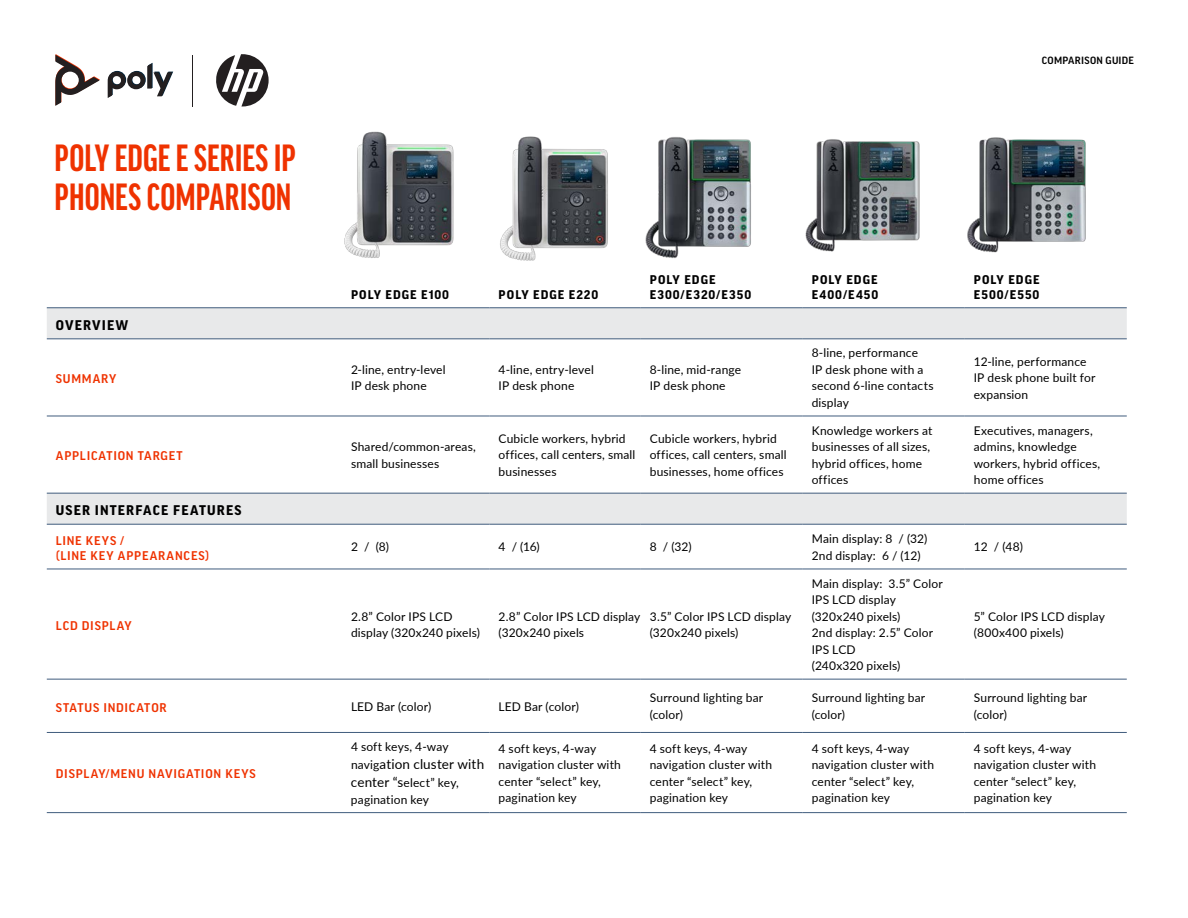
<style>
.page{position:relative;width:1188px;height:918px;background:#fff}
.page>*{position:absolute;margin:0;border:0;box-sizing:border-box;transform-origin:0 0}
.t1{font:700 extra-condensed 40.5px/39px "Good Headline Pro";letter-spacing:.005em;color:#ef3200}
.t2{font:700 15px "Good Headline Pro";letter-spacing:.075em;color:#000}
.t3{font:500 13.5px/15px "Good Headline Pro";letter-spacing:.06em;color:#ef3200}
.t4{font:700 13.5px/15px "Good Headline Pro";letter-spacing:.075em;color:#000}
.t5{font:13.5px "Lato";letter-spacing:.01em;color:#000}
.t6{font:12px/16.5px "Lato";letter-spacing:.015em;color:#000}
.t7{font:500 11.25px "Good Headline Pro";letter-spacing:.025em;color:#000}
.s1{font-size:12px}
.s2{font-size:13.5px}
</style>
<div class="page">
<svg style="left:47px;top:309px;width:1080px;height:215px"></svg>
<hr style="left:47px;top:308px;width:295px;height:1px;background:#405c7d">
<hr style="left:342px;top:308px;width:148px;height:1px;background:#405c7d">
<hr style="left:490px;top:308px;width:151px;height:1px;background:#405c7d">
<hr style="left:641px;top:308px;width:162px;height:1px;background:#405c7d">
<hr style="left:803px;top:308px;width:162px;height:1px;background:#405c7d">
<hr style="left:965px;top:308px;width:162px;height:1px;background:#405c7d">
<hr style="left:47px;top:339px;width:295px;height:1px;background:#405c7d">
<hr style="left:342px;top:339px;width:148px;height:1px;background:#405c7d">
<hr style="left:490px;top:339px;width:151px;height:1px;background:#405c7d">
<hr style="left:641px;top:339px;width:162px;height:1px;background:#405c7d">
<hr style="left:803px;top:339px;width:162px;height:1px;background:#405c7d">
<hr style="left:965px;top:339px;width:162px;height:1px;background:#405c7d">
<hr style="left:47px;top:416px;width:295px;height:1px;background:#405c7d">
<hr style="left:342px;top:416px;width:148px;height:1px;background:#405c7d">
<hr style="left:490px;top:416px;width:151px;height:1px;background:#405c7d">
<hr style="left:641px;top:416px;width:162px;height:1px;background:#405c7d">
<hr style="left:803px;top:416px;width:162px;height:1px;background:#405c7d">
<hr style="left:965px;top:416px;width:162px;height:1px;background:#405c7d">
<hr style="left:47px;top:493px;width:295px;height:1px;background:#405c7d">
<hr style="left:342px;top:493px;width:148px;height:1px;background:#405c7d">
<hr style="left:490px;top:493px;width:151px;height:1px;background:#405c7d">
<hr style="left:641px;top:493px;width:162px;height:1px;background:#405c7d">
<hr style="left:803px;top:493px;width:162px;height:1px;background:#405c7d">
<hr style="left:965px;top:493px;width:162px;height:1px;background:#405c7d">
<hr style="left:47px;top:524px;width:295px;height:1px;background:#405c7d">
<hr style="left:342px;top:524px;width:148px;height:1px;background:#405c7d">
<hr style="left:490px;top:524px;width:151px;height:1px;background:#405c7d">
<hr style="left:641px;top:524px;width:162px;height:1px;background:#405c7d">
<hr style="left:803px;top:524px;width:162px;height:1px;background:#405c7d">
<hr style="left:965px;top:524px;width:162px;height:1px;background:#405c7d">
<hr style="left:47px;top:569px;width:295px;height:1px;background:#405c7d">
<hr style="left:342px;top:569px;width:148px;height:1px;background:#405c7d">
<hr style="left:490px;top:569px;width:151px;height:1px;background:#405c7d">
<hr style="left:641px;top:569px;width:162px;height:1px;background:#405c7d">
<hr style="left:803px;top:569px;width:162px;height:1px;background:#405c7d">
<hr style="left:965px;top:569px;width:162px;height:1px;background:#405c7d">
<hr style="left:47px;top:679px;width:295px;height:1px;background:#405c7d">
<hr style="left:342px;top:679px;width:148px;height:1px;background:#405c7d">
<hr style="left:490px;top:679px;width:151px;height:1px;background:#405c7d">
<hr style="left:641px;top:679px;width:162px;height:1px;background:#405c7d">
<hr style="left:803px;top:679px;width:162px;height:1px;background:#405c7d">
<hr style="left:965px;top:679px;width:162px;height:1px;background:#405c7d">
<hr style="left:47px;top:732px;width:295px;height:1px;background:#405c7d">
<hr style="left:342px;top:732px;width:148px;height:1px;background:#405c7d">
<hr style="left:490px;top:732px;width:151px;height:1px;background:#405c7d">
<hr style="left:641px;top:732px;width:162px;height:1px;background:#405c7d">
<hr style="left:803px;top:732px;width:162px;height:1px;background:#405c7d">
<hr style="left:965px;top:732px;width:162px;height:1px;background:#405c7d">
<hr style="left:47px;top:812px;width:295px;height:1px;background:#405c7d">
<hr style="left:342px;top:812px;width:148px;height:1px;background:#405c7d">
<hr style="left:490px;top:812px;width:151px;height:1px;background:#405c7d">
<hr style="left:641px;top:812px;width:162px;height:1px;background:#405c7d">
<hr style="left:803px;top:812px;width:162px;height:1px;background:#405c7d">
<hr style="left:965px;top:812px;width:162px;height:1px;background:#405c7d">
<img style="left:344px;top:131px;width:110px;height:127px">
<img style="left:500px;top:136px;width:108px;height:125px">
<img style="left:645px;top:137px;width:106px;height:122px">
<img style="left:805px;top:139px;width:115px;height:113px">
<img style="left:967px;top:137px;width:119px;height:116px">
<svg style="left:55px;top:54px;width:45px;height:52px"></svg>
<svg style="left:108px;top:63px;width:65px;height:35px"></svg>
<svg style="left:216px;top:54px;width:53px;height:53px"></svg>
<hr style="left:193px;top:55px;width:1px;height:51px;background:#231f20">
<p class="t1" style="left:55px;top:139px;width:243px">POLY EDGE E SERIES IP<br>PHONES COMPARISON</p>
<p class="t2" style="left:56px;top:318px;width:74px">OVERVIEW</p>
<p class="t7" style="left:1042px;top:55px;width:94px">COMPARISON GUIDE</p>
<p class="t4" style="left:351px;top:287px;width:100px">POLY EDGE E100</p>
<p class="t4" style="left:499px;top:287px;width:101px">POLY EDGE E220</p>
<p class="t4" style="left:650px;top:272px;width:103px">POLY EDGE<br>E300/E320/E350</p>
<p class="t4" style="left:812px;top:272px;width:68px">POLY EDGE<br>E400/E450</p>
<p class="t4" style="left:974px;top:272px;width:67px">POLY EDGE<br>E500/E550</p>
<p class="t3" style="left:56px;top:372px;width:62px">SUMMARY</p>
<p class="t6" style="left:351px;top:361px;width:96px">2-line, entry-level<br>IP desk phone</p>
<p class="t6" style="left:499px;top:361px;width:97px">4-line, entry-level<br>IP desk phone</p>
<p class="t6" style="left:650px;top:361px;width:93px">8-line, mid-range<br>IP desk phone</p>
<p class="t6" style="left:812px;top:344px;width:123px">8-line, performance<br>IP desk phone with a second 6-line contacts display</p>
<p class="t6" style="left:974px;top:353px;width:123px">12-line, performance<br>IP desk phone built for expansion</p>
<p class="t3" style="left:56px;top:449px;width:128px">APPLICATION TARGET</p>
<p class="t6" style="left:351px;top:438px;width:126px">Shared/common-areas, small businesses</p>
<p class="t6" style="left:499px;top:430px;width:138px">Cubicle workers, hybrid offices, call centers, small businesses</p>
<p class="t6" style="left:650px;top:430px;width:138px">Cubicle workers, hybrid offices, call centers, small businesses, home offices</p>
<p class="t6" style="left:812px;top:422px;width:122px">Knowledge workers at businesses of all sizes, hybrid offices, home offices</p>
<p class="t6" style="left:974px;top:422px;width:128px">Executives, managers, admins, knowledge workers, hybrid offices, home offices</p>
<p class="t2" style="left:56px;top:503px;width:187px">USER INTERFACE FEATURES</p>
<p class="t3" style="left:56px;top:533px;width:155px">LINE KEYS /<br>(LINE KEY APPEARANCES)</p>
<p class="t6" style="left:351px;top:538px;width:40px">2 / (8)</p>
<p class="t6" style="left:499px;top:538px;width:43px">4 / (16)</p>
<p class="t6" style="left:650px;top:538px;width:43px">8 / (32)</p>
<p class="t6" style="left:812px;top:530px;width:117px">Main display: 8 / (32)<br>2nd display: 6 / (12)</p>
<p class="t6" style="left:974px;top:538px;width:51px">12 / (48)</p>
<p class="t3" style="left:56px;top:618px;width:77px">LCD DISPLAY</p>
<p class="t6" style="left:351px;top:608px;width:130px">2.8” Color IPS LCD display (320x240 pixels)</p>
<p class="t6" style="left:499px;top:608px;width:143px">2.8” Color IPS LCD display (320x240 pixels</p>
<p class="t6" style="left:650px;top:608px;width:143px">3.5” Color IPS LCD display (320x240 pixels)</p>
<p class="t6" style="left:812px;top:575px;width:133px">Main display: 3.5” Color<br>IPS LCD display (320x240 pixels)<br>2nd display: 2.5” Color<br>IPS LCD<br>(240x320 pixels)</p>
<p class="t6" style="left:974px;top:608px;width:133px">5” Color IPS LCD display (800x400 pixels)</p>
<p class="t3" style="left:56px;top:700px;width:112px">STATUS INDICATOR</p>
<p class="t6" style="left:351px;top:698px;width:82px">LED Bar (color)</p>
<p class="t6" style="left:499px;top:698px;width:82px">LED Bar (color)</p>
<p class="t6" style="left:650px;top:689px;width:115px">Surround lighting bar (color)</p>
<p class="t6" style="left:812px;top:689px;width:115px">Surround lighting bar (color)</p>
<p class="t6" style="left:974px;top:689px;width:115px">Surround lighting bar (color)</p>
<p class="t3" style="left:56px;top:767px;width:201px">DISPLAY/MENU NAVIGATION KEYS</p>
<p class="t6" style="left:351px;top:738px;width:99px">4 soft keys, 4-way</p>
<p class="t5" style="left:351px;top:755px;width:135px"><span class="s1">navig</span>ation cluster with</p>
<p class="t6" style="left:351px;top:774px;width:109px"><span class="s2">center “s</span>elect” key, pagination key</p>
<p class="t6" style="left:499px;top:740px;width:124px">4 soft keys, 4-way navigation cluster with center “select” key, pagination key</p>
<p class="t6" style="left:650px;top:740px;width:124px">4 soft keys, 4-way navigation cluster with center “select” key, pagination key</p>
<p class="t6" style="left:812px;top:740px;width:124px">4 soft keys, 4-way navigation cluster with center “select” key, pagination key</p>
<p class="t6" style="left:974px;top:740px;width:124px">4 soft keys, 4-way navigation cluster with center “select” key, pagination key</p>
</div>
